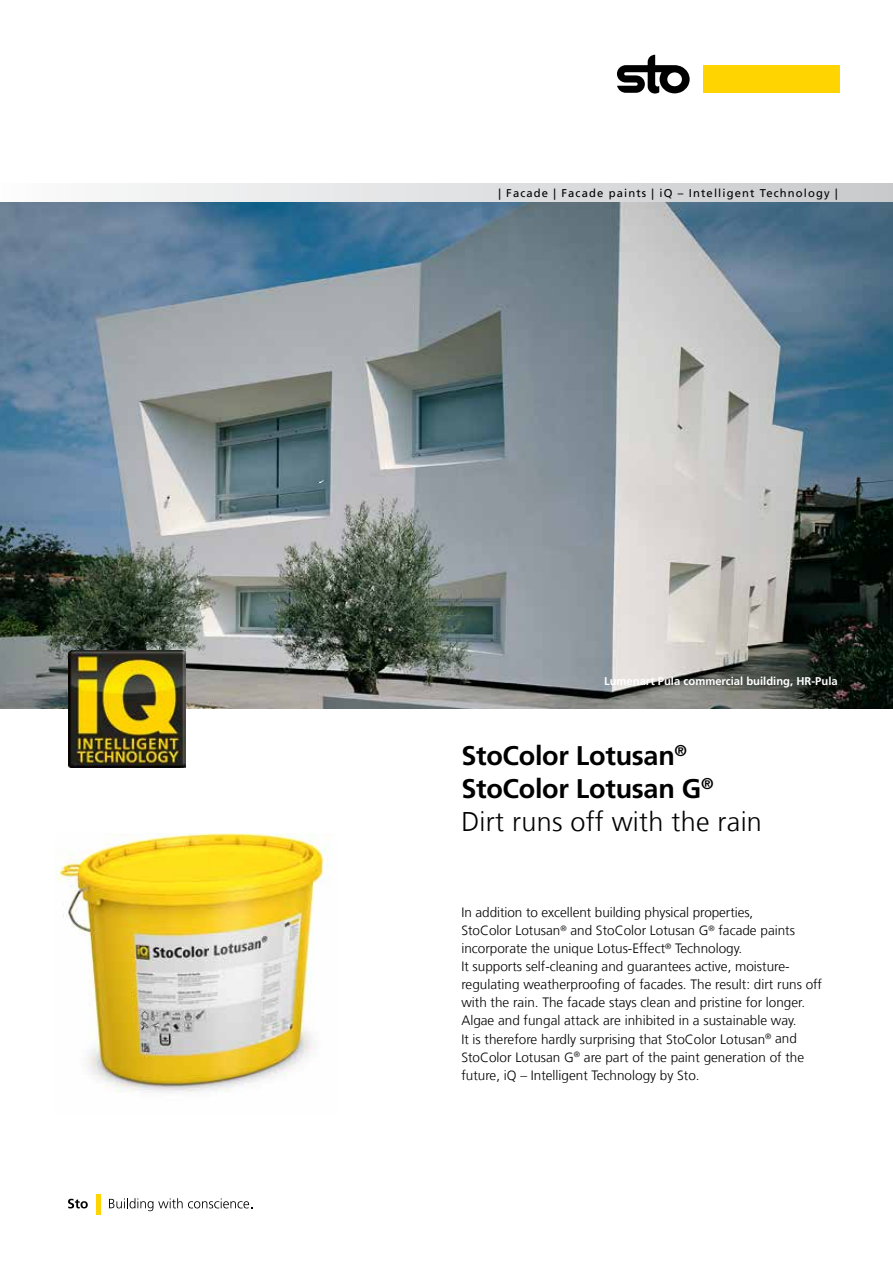
<style>
.page{position:relative;width:893px;height:1263px;background:#fff}
.page>*{position:absolute;margin:0;border:0;box-sizing:border-box;transform-origin:0 0}
.t1{font:700 27px/33px "Sto Frutiger";letter-spacing:-.01em;color:#000}
.t2{font:300 13.5px/18px "Sto Frutiger";color:#000}
.t3{font:11.25px "Sto Frutiger";letter-spacing:.1em;color:#000}
.t4{font:700 11.25px "Sto Frutiger";color:#fff}
.s1{font-weight:300}
</style>
<div class="page">
<img style="left:0;top:202px;width:893px;height:506px">
<div style="left:0;top:184px;width:893px;height:18px;background:linear-gradient(to right,#fbfcfc,#c7c9cb)"></div>
<svg style="left:617px;top:55px;width:73px;height:39px"></svg>
<div style="left:703px;top:65px;width:136px;height:28px;background:#ffd400"></div>
<img style="left:55px;top:834px;width:276px;height:259px">
<img style="left:68px;top:651px;width:117px;height:117px">
<svg style="left:109px;top:1198px;width:143px;height:13px"></svg>
<svg style="left:68px;top:1199px;width:20px;height:9px"></svg>
<hr style="left:96px;top:1194px;width:4px;height:21px;background:#ffd400">
<p class="t3" style="left:498px;top:187px;width:341px">| Facade | Facade paints | iQ – Intelligent Technology |</p>
<p class="t4" style="left:604px;top:675px;width:235px">Lumenart Pula commercial building, HR-Pula</p>
<h1 class="t1" style="left:461px;top:739px;width:302px">StoColor Lotusan<sup>®<br></sup>StoColor Lotusan G<sup>®<br></sup><span class="s1">Dirt runs off with the rain</span></h1>
<p class="t2" style="left:461px;top:903px;width:362px">In addition to excellent building physical properties,<br>StoColor Lotusan<sup>®</sup> and StoColor Lotusan G<sup>®</sup> facade paints incorporate the unique Lotus-Effect<sup>®</sup> Technology.<br>It supports self-cleaning and guarantees active, moisture&shy;regulating weatherproofing of facades. The result: dirt runs off with the rain. The facade stays clean and pristine for longer.<br>Algae and fungal attack are inhibited in a sustainable way.<br>It is therefore hardly surprising that StoColor Lotusan<sup>®</sup> and StoColor Lotusan G<sup>®</sup> are part of the paint generation of the future, iQ – Intelligent Technology by Sto.</p>
</div>
